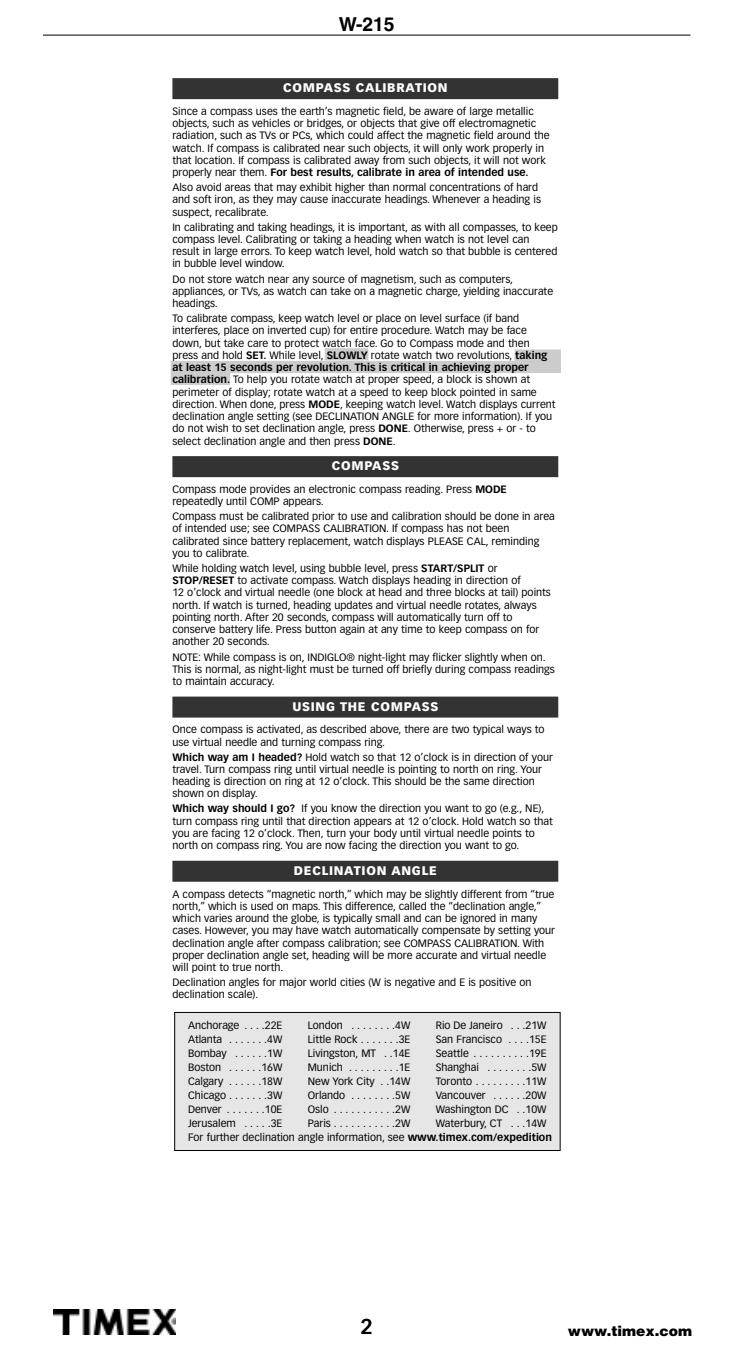
<style>
.page{position:relative;width:746px;height:1370px;background:#fff}
.page>*{position:absolute;margin:0;border:0;box-sizing:border-box;transform-origin:0 0}
.t1{font:700 21px "Vectora LH";color:#000}
.t2{font:700 19.25px "Helvetica";color:#000}
.t3{font:900 14px "Helvetica";color:#000}
.t4{font:900 12.25px "Vectora LH";letter-spacing:.06em;color:#fff}
.t5{font:10.5px/12.2px "Vectora LH";color:#000}
.s1{font-weight:700}
</style>
<div class="page">
<div style="left:171px;top:373px;width:59px;height:12px;background:#ccc"></div>
<div style="left:515px;top:349px;width:46px;height:13px;background:#ccc"></div>
<div style="left:171px;top:361px;width:390px;height:12px;background:#ccc"></div>
<div style="left:325px;top:348px;width:43px;height:12px;background:#ccc"></div>
<hr style="left:43px;top:35px;width:647px;height:1px;background:#000">
<img style="left:54px;top:1309px;width:122px;height:25px">
<div style="left:172px;top:78px;width:386px;height:21px;background:#333"></div>
<div style="left:172px;top:456px;width:386px;height:21px;background:#333"></div>
<div style="left:172px;top:696px;width:386px;height:21px;background:#333"></div>
<div style="left:172px;top:861px;width:386px;height:21px;background:#333"></div>
<div style="left:175px;top:1012px;width:385px;height:138px;background:#e6e6e6"></div>
<div style="left:174px;top:1012px;width:386px;height:138px;border:1px solid #000"></div>
<h2 class="t2" style="left:339px;top:13px;width:57px">W-215</h2>
<p class="t4" style="left:283px;top:81px;width:166px">COMPASS CALIBRATION</p>
<p class="t5" style="left:172px;top:106px;width:379px">Since a compass uses the earth’s magnetic field, be aware of large metallic objects, such as vehicles or bridges, or objects that give off electromagnetic radiation, such as TVs or PCs, which could affect the magnetic field around the watch. If compass is calibrated near such objects, it will only work properly in that location. If compass is calibrated away from such objects, it will not work properly near them. <span class="s1">For best results, calibrate in area of intended use.</span></p>
<p class="t5" style="left:172px;top:182px;width:370px">Also avoid areas that may exhibit higher than normal concentrations of hard and soft iron, as they may cause inaccurate headings. Whenever a heading is suspect, recalibrate.</p>
<p class="t5" style="left:172px;top:221px;width:387px">In calibrating and taking headings, it is important, as with all compasses, to keep compass level. Calibrating or taking a heading when watch is not level can result in large errors. To keep watch level, hold watch so that bubble is centered in bubble level window.</p>
<p class="t5" style="left:172px;top:273px;width:382px">Do not store watch near any source of magnetism, such as computers, appliances, or TVs, as watch can take on a magnetic charge, yielding inaccurate headings.</p>
<p class="t5" style="left:172px;top:313px;width:385px">To calibrate compass, keep watch level or place on level surface (if band interferes, place on inverted cup) for entire procedure. Watch may be face down, but take care to protect watch face. Go to Compass mode and then press and hold <span class="s1">SET.</span> While level, <span class="s1">SLOWLY</span> rotate watch two revolutions, <span class="s1">taking at least 15 seconds per revolution. This is critical in achieving proper calibration.</span> To help you rotate watch at proper speed, a block is shown at perimeter of display; rotate watch at a speed to keep block pointed in same direction. When done, press <span class="s1">MODE</span>, keeping watch level. Watch displays current declination angle setting (see DECLINATION ANGLE for more information). If you do not wish to set declination angle, press <span class="s1">DONE</span>. Otherwise, press + or - to select declination angle and then press <span class="s1">DONE</span>.</p>
<p class="t4" style="left:332px;top:459px;width:69px">COMPASS</p>
<p class="t5" style="left:172px;top:484px;width:336px">Compass mode provides an electronic compass reading. Press <span class="s1">MODE </span>repeatedly until COMP appears.</p>
<p class="t5" style="left:172px;top:511px;width:384px">Compass must be calibrated prior to use and calibration should be done in area of intended use; see COMPASS CALIBRATION. If compass has not been calibrated since battery replacement, watch displays PLEASE CAL, reminding you to calibrate.</p>
<p class="t5" style="left:172px;top:563px;width:380px">While holding watch level, using bubble level, press <span class="s1">START/SPLIT</span> or <span class="s1">STOP/RESET</span> to activate compass. Watch displays heading in direction of<br>12 o’clock and virtual needle (one block at head and three blocks at tail) points north. If watch is turned, heading updates and virtual needle rotates, always pointing north. After 20 seconds, compass will automatically turn off to conserve battery life. Press button again at any time to keep compass on for another 20 seconds.</p>
<p class="t5" style="left:172px;top:651px;width:384px">NOTE: While compass is on, INDIGLO® night-light may flicker slightly when on.<br>This is normal, as night-light must be turned off briefly during compass readings to maintain accuracy.</p>
<p class="t4" style="left:292px;top:699px;width:147px">USING THE COMPASS</p>
<p class="t5" style="left:172px;top:724px;width:374px">Once compass is activated, as described above, there are two typical ways to use virtual needle and turning compass ring.</p>
<p class="t5" style="left:172px;top:751px;width:382px"><span class="s1">Which way am I headed?</span> Hold watch so that 12 o’clock is in direction of your travel. Turn compass ring until virtual needle is pointing to north on ring. Your heading is direction on ring at 12 o’clock. This should be the same direction shown on display.</p>
<p class="t5" style="left:172px;top:803px;width:382px"><span class="s1">Which way should I go?</span> If you know the direction you want to go (e.g., NE), turn compass ring until that direction appears at 12 o’clock. Hold watch so that you are facing 12 o’clock. Then, turn your body until virtual needle points to north on compass ring. You are now facing the direction you want to go.</p>
<p class="t4" style="left:294px;top:863px;width:144px">DECLINATION ANGLE</p>
<p class="t5" style="left:172px;top:888px;width:384px">A compass detects “magnetic north,” which may be slightly different from “true north,” which is used on maps. This difference, called the “declination angle,” which varies around the globe, is typically small and can be ignored in many cases. However, you may have watch automatically compensate by setting your declination angle after compass calibration; see COMPASS CALIBRATION. With proper declination angle set, heading will be more accurate and virtual needle will point to true north.</p>
<p class="t5" style="left:172px;top:977px;width:361px">Declination angles for major world cities (W is negative and E is positive on declination scale).</p>
<p class="t5" style="left:188px;top:1020px;width:96px">Anchorage . . . .22E</p>
<p class="t5" style="left:308px;top:1020px;width:104px">London . . . . . . . .4W</p>
<p class="t5" style="left:436px;top:1020px;width:112px">Rio De Janeiro . . .21W</p>
<p class="t5" style="left:188px;top:1034px;width:96px">Atlanta . . . . . . .4W</p>
<p class="t5" style="left:308px;top:1034px;width:104px">Little Rock . . . . . . .3E</p>
<p class="t5" style="left:436px;top:1034px;width:112px">San Francisco . . . .15E</p>
<p class="t5" style="left:188px;top:1048px;width:96px">Bombay . . . . . .1W</p>
<p class="t5" style="left:308px;top:1048px;width:104px">Livingston, MT . .14E</p>
<p class="t5" style="left:436px;top:1048px;width:112px">Seattle . . . . . . . . . .19E</p>
<p class="t5" style="left:188px;top:1062px;width:96px">Boston . . . . . .16W</p>
<p class="t5" style="left:308px;top:1062px;width:104px">Munich . . . . . . . . .1E</p>
<p class="t5" style="left:436px;top:1062px;width:112px">Shanghai . . . . . . . .5W</p>
<p class="t5" style="left:188px;top:1076px;width:96px">Calgary . . . . . .18W</p>
<p class="t5" style="left:308px;top:1076px;width:104px">New York City . .14W</p>
<p class="t5" style="left:436px;top:1076px;width:112px">Toronto . . . . . . . . .11W</p>
<p class="t5" style="left:188px;top:1090px;width:96px">Chicago . . . . . . .3W</p>
<p class="t5" style="left:308px;top:1090px;width:104px">Orlando . . . . . . . .5W</p>
<p class="t5" style="left:436px;top:1090px;width:112px">Vancouver . . . . . .20W</p>
<p class="t5" style="left:188px;top:1104px;width:96px">Denver . . . . . . .10E</p>
<p class="t5" style="left:308px;top:1104px;width:104px">Oslo . . . . . . . . . . .2W</p>
<p class="t5" style="left:436px;top:1104px;width:112px">Washington DC . .10W</p>
<p class="t5" style="left:188px;top:1118px;width:96px">Jerusalem . . . . .3E</p>
<p class="t5" style="left:308px;top:1118px;width:104px">Paris . . . . . . . . . . .2W</p>
<p class="t5" style="left:188px;top:1117px;width:365px;line-height:14px;text-indent:248px">Waterbury, CT . . .14W<br>For further declination angle information, see <span class="s1">www.timex.com/expedition</span></p>
<h1 class="t1" style="left:360px;top:1317px;width:14px">2</h1>
<h3 class="t3" style="left:568px;top:1323px;width:126px">www.timex.com</h3>
</div>
